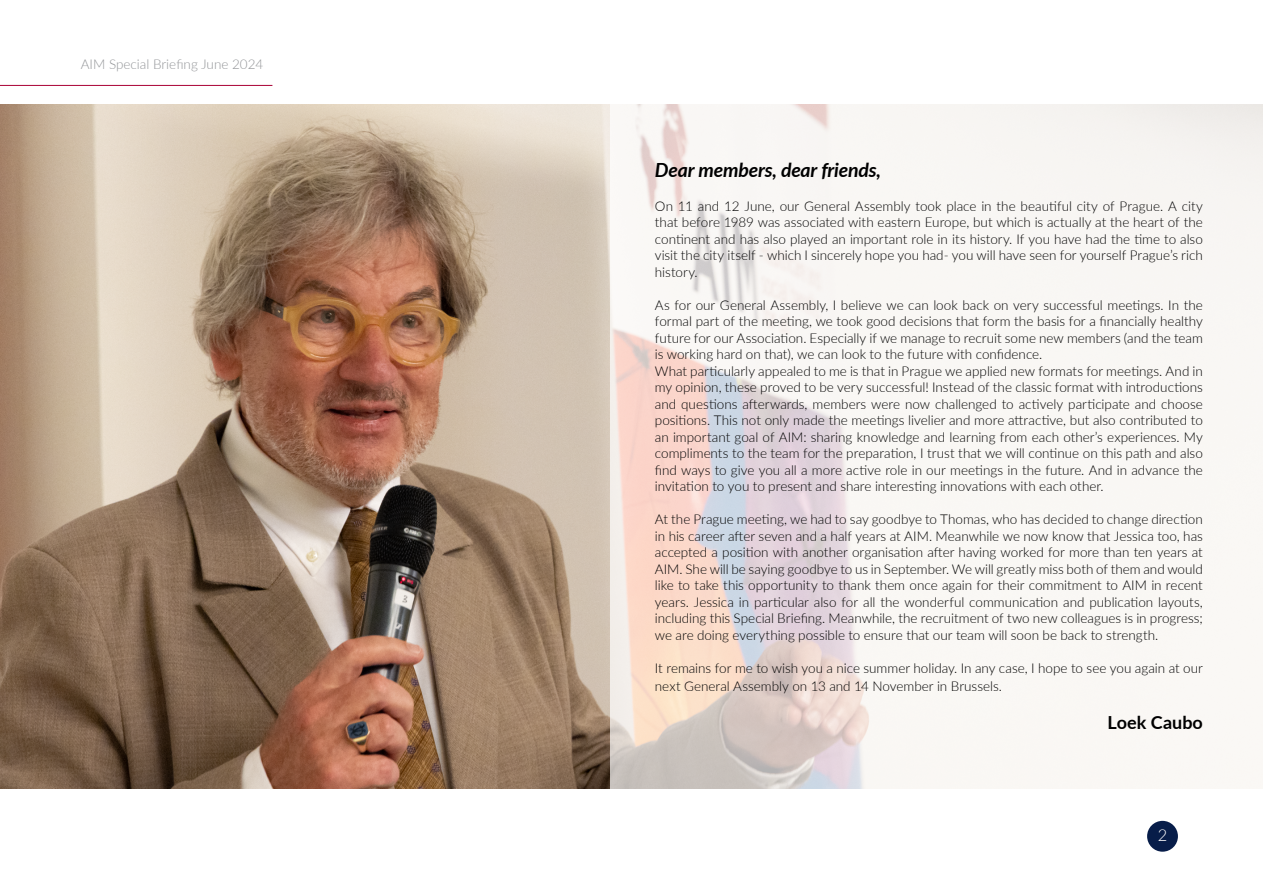
<style>
.page{position:relative;width:1263px;height:893px;background:#fff}
.page>*{position:absolute;margin:0;border:0;box-sizing:border-box;transform-origin:0 0}
.t1{font:italic 700 19.5px "Lato";letter-spacing:-.01em;color:#000}
.t2{font:700 18px "Lato";color:#000}
.t3{font:300 16.5px "Lato";color:#fff}
.t4{font:300 13.5px/16.5px "Lato";color:#000;text-align:justify}
.t5{font:300 13.5px "Lato";color:#939598}
</style>
<div class="page">
<img style="left:0;top:105px;width:610px;height:683px">
<div style="left:1147px;top:821px;width:31px;height:31px;background:#071d49;border-radius:50%"></div>
<hr style="left:0;top:85px;width:272px;height:1px;background:#a90034">
<svg style="left:610px;top:104px;width:653px;height:685px;fill:#f9f7f4"></svg>
<p class="t5" style="left:81px;top:55px;width:184px">AIM Special Briefing June 2024</p>
<h1 class="t1" style="left:655px;top:156px;width:228px">Dear members, dear friends,</h1>
<p class="t4" style="left:655px;top:197px;width:549px">On 11 and 12 June, our General Assembly took place in the beautiful city of Prague. A city that before 1989 was associated with eastern Europe, but which is actually at the heart of the continent and has also played an important role in its history. If you have had the time to also visit the city itself - which I sincerely hope you had- you will have seen for yourself Prague’s rich history.</p>
<p class="t4" style="left:655px;top:296px;width:550px;text-align:left">As for our General Assembly, I believe we can look back on very successful meetings. In the formal part of the meeting, we took good decisions that form the basis for a financially healthy future for our Association. Especially if we manage to recruit some new members (and the team is working hard on that), we can look to the future with confidence.<br>What particularly appealed to me is that in Prague we applied new formats for meetings. And in my opinion, these proved to be very successful! Instead of the classic format with introductions and questions afterwards, members were now challenged to actively participate and choose positions. This not only made the meetings livelier and more attractive, but also contributed to an important goal of AIM: sharing knowledge and learning from each other’s experiences. My compliments to the team for the preparation, I trust that we will continue on this path and also find ways to give you all a more active role in our meetings in the future. And in advance the invitation to you to present and share interesting innovations with each other.</p>
<p class="t4" style="left:655px;top:511px;width:549px">At the Prague meeting, we had to say goodbye to Thomas, who has decided to change direction in his career after seven and a half years at AIM. Meanwhile we now know that Jessica too, has accepted a position with another organisation after having worked for more than ten years at AIM. She will be saying goodbye to us in September. We will greatly miss both of them and would like to take this opportunity to thank them once again for their commitment to AIM in recent years. Jessica in particular also for all the wonderful communication and publication layouts, including this Special Briefing. Meanwhile, the recruitment of two new colleagues is in progress; we are doing everything possible to ensure that our team will soon be back to strength.</p>
<p class="t4" style="left:655px;top:658px;width:549px;line-height:18px">It remains for me to wish you a nice summer holiday. In any case, I hope to see you again at our next General Assembly on 13 and 14 November in Brussels.</p>
<h2 class="t2" style="left:1108px;top:709px;width:97px">Loek Caubo</h2>
<p class="t3" style="left:1158px;top:824px;width:11px">2</p>
</div>
